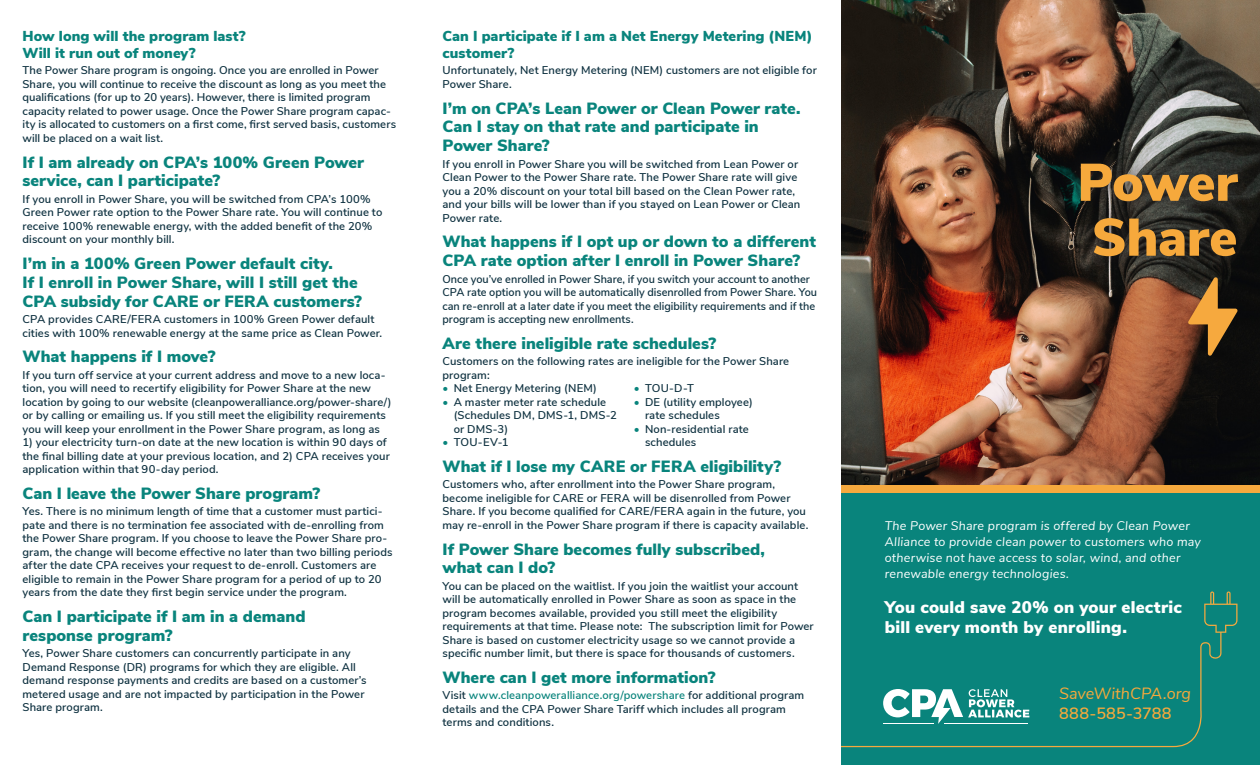
<style>
.page{position:relative;width:1260px;height:765px;background:#fff}
.page>*{position:absolute;margin:0;border:0;box-sizing:border-box;transform-origin:0 0}
.t1{font:900 52.75px "Nunito Sans";letter-spacing:-.005em;color:#f6a93c}
.t2{font:900 16.88px/20.2px "Nunito Sans";letter-spacing:.015em;color:#fff}
.questions_copy{font:900 16.25px/18.8px "Nunito Sans";letter-spacing:.005em;color:#09847c}
.t3{font:italic 16.25px/19.5px "Nunito Sans";letter-spacing:-.005em;color:#f6a93c}
.questions{font:900 14.38px/17.2px "Nunito Sans";letter-spacing:.005em;color:#09847c}
.t4{font:italic 12.5px/16.2px "Nunito Sans";letter-spacing:.02em;color:#fff}
.body{font:600 11.25px/13.5px "Nunito Sans";letter-spacing:.01em;color:#0e3140}
.s1{font-weight:900;color:#09847c}
.s2{color:#09847c}
.s3{font-weight:600;font-style:normal}
</style>
<div class="page">
<img style="left:841px;top:0;width:419px;height:485px">
<div style="left:840px;top:492px;width:420px;height:273px;background:#09847c"></div>
<div style="left:1062px;top:145px;width:194px;height:130px;background:#231f20;opacity:.75"></div>
<div style="left:840px;top:485px;width:420px;height:7px;background:#f6a93e"></div>
<svg style="left:1188px;top:277px;width:50px;height:79px;background:#745024"></svg>
<svg style="left:841px;top:591px;width:396px;height:156px"></svg>
<div style="left:0;top:0;width:841px;height:765px;background:#fff"></div>
<p class="questions" style="left:22px;top:27px;width:225px">How long will the program last?<br>Will it run out of money?</p>
<p class="body" style="left:22px;top:63px;width:375px">The Power Share program is ongoing. Once you are enrolled in Power Share, you will continue to receive the discount as long as you meet the qualifications (for up to 20 years). However, there is limited program capacity related to power usage. Once the Power Share program capac&shy;ity is allocated to customers on a first come, first served basis, customers will be placed on a wait list.</p>
<p class="questions_copy" style="left:22px;top:152px;width:343px">If I am already on CPA’s 100% Green Power service, can I participate?</p>
<p class="body" style="left:22px;top:192px;width:361px">If you enroll in Power Share, you will be switched from CPA’s 100% Green Power rate option to the Power Share rate. You will continue to receive 100% renewable energy, with the added benefit of the 20% discount on your monthly bill.</p>
<p class="questions_copy" style="left:22px;top:253px;width:341px">I’m in a 100% Green Power default city.<br>If I enroll in Power Share, will I still get the<br>CPA subsidy for CARE or FERA customers?</p>
<p class="body" style="left:22px;top:312px;width:361px">CPA provides CARE/FERA customers in 100% Green Power default cities with 100% renewable energy at the same price as Clean Power.</p>
<p class="questions_copy" style="left:22px;top:347px;width:194px">What happens if I move?</p>
<p class="body" style="left:22px;top:367px;width:371px">If you turn off service at your current address and move to a new loca&shy;tion, you will need to recertify eligibility for Power Share at the new location by going to our website (cleanpoweralliance.org/power-share/) or by calling or emailing us. If you still meet the eligibility requirements you will keep your enrollment in the Power Share program, as long as</p>
<p class="body" style="left:22px;top:435px;width:369px">1) your electricity turn-on date at the new location is within 90 days of the final billing date at your previous location, and 2) CPA receives your application within that 90-day period.</p>
<p class="questions_copy" style="left:22px;top:483px;width:299px">Can I leave the Power Share program?</p>
<p class="body" style="left:22px;top:504px;width:372px">Yes. There is no minimum length of time that a customer must partici&shy;pate and there is no termination fee associated with de-enrolling from the Power Share program. If you choose to leave the Power Share pro&shy;gram, the change will become effective no later than two billing periods after the date CPA receives your request to de-enroll. Customers are eligible to remain in the Power Share program for a period of up to 20 years from the date they first begin service under the program.</p>
<p class="questions_copy" style="left:22px;top:606px;width:285px">Can I participate if I am in a demand response program?</p>
<p class="body" style="left:22px;top:646px;width:346px">Yes, Power Share customers can concurrently participate in any Demand Response (DR) programs for which they are eligible. All demand response payments and credits are based on a customer’s metered usage and are not impacted by participation in the Power Share program.</p>
<p class="questions" style="left:442px;top:27px;width:372px">Can I participate if I am a Net Energy Metering (NEM) customer?</p>
<p class="body" style="left:442px;top:63px;width:376px">Unfortunately, Net Energy Metering (NEM) customers are not eligible for<br>Power Share.</p>
<p class="questions_copy" style="left:442px;top:98px;width:359px">I’m on CPA’s Lean Power or Clean Power rate.<br>Can I stay on that rate and participate in<br>Power Share?</p>
<p class="body" style="left:442px;top:156px;width:359px">If you enroll in Power Share you will be switched from Lean Power or Clean Power to the Power Share rate. The Power Share rate will give you a 20% discount on your total bill based on the Clean Power rate, and your bills will be lower than if you stayed on Lean Power or Clean Power rate.</p>
<p class="questions_copy" style="left:442px;top:232px;width:375px">What happens if I opt up or down to a different<br>CPA rate option after I enroll in Power Share?</p>
<p class="body" style="left:442px;top:271px;width:376px">Once you’ve enrolled in Power Share, if you switch your account to another CPA rate option you will be automatically disenrolled from Power Share. You can re-enroll at a later date if you meet the eligibility requirements and if the program is accepting new enrollments.</p>
<p class="questions_copy" style="left:442px;top:333px;width:275px">Are there ineligible rate schedules?</p>
<p class="body" style="left:442px;top:354px;width:348px">Customers on the following rates are ineligible for the Power Share program:</p>
<p class="body" style="left:442px;top:381px;width:156px"><span class="s1">•</span> Net Energy Metering (NEM)</p>
<p class="body" style="left:454px;top:394px;width:165px;text-indent:-11px"><span class="s1">•</span> A master meter rate schedule (Schedules DM, DMS-1, DMS-2 or DMS-3)</p>
<p class="body" style="left:442px;top:435px;width:68px"><span class="s1">•</span> TOU-EV-1</p>
<p class="body" style="left:634px;top:381px;width:62px"><span class="s1">•</span> TOU-D-T</p>
<p class="body" style="left:645px;top:394px;width:109px;text-indent:-11px"><span class="s1">•</span> DE (utility employee) rate schedules</p>
<p class="body" style="left:645px;top:421px;width:105px;text-indent:-11px"><span class="s1">•</span> Non-residential rate schedules</p>
<p class="questions_copy" style="left:442px;top:456px;width:340px">What if I lose my CARE or FERA eligibility?</p>
<p class="body" style="left:442px;top:477px;width:367px">Customers who, after enrollment into the Power Share program, become ineligible for CARE or FERA will be disenrolled from Power Share. If you become qualified for CARE/FERA again in the future, you may re-enroll in the Power Share program if there is capacity available.</p>
<p class="questions_copy" style="left:442px;top:539px;width:324px">If Power Share becomes fully subscribed, what can I do?</p>
<p class="body" style="left:442px;top:578px;width:373px">You can be placed on the waitlist. If you join the waitlist your account will be automatically enrolled in Power Share as soon as space in the program becomes available, provided you still meet the eligibility requirements at that time. Please note: The subscription limit for Power Share is based on customer electricity usage so we cannot provide a specific number limit, but there is space for thousands of customers.</p>
<p class="questions_copy" style="left:442px;top:667px;width:275px">Where can I get more information?</p>
<p class="body" style="left:442px;top:688px;width:363px">Visit <span class="s2">www.cleanpoweralliance.org/powershare</span> for additional program details and the CPA Power Share Tariff which includes all program terms and conditions.</p>
<p class="t1" style="left:1077px;top:144px;width:162px">Power</p>
<p class="t1" style="left:1092px;top:199px;width:147px">Share</p>
<p class="t4" style="left:885px;top:517px;width:318px">The Power Share program is offered by Clean Power Alliance to provide clean power to customers who may otherwise not have access to solar, wind, and other renewable energy technologies.</p>
<p class="t2" style="left:885px;top:596px;width:299px">You could save 20% on your electric bill every month by enrolling.</p>
<p class="t3" style="left:1059px;top:683px;width:133px">SaveWithCPA.org<br><span class="s3">888-585-3788</span></p>
</div>
